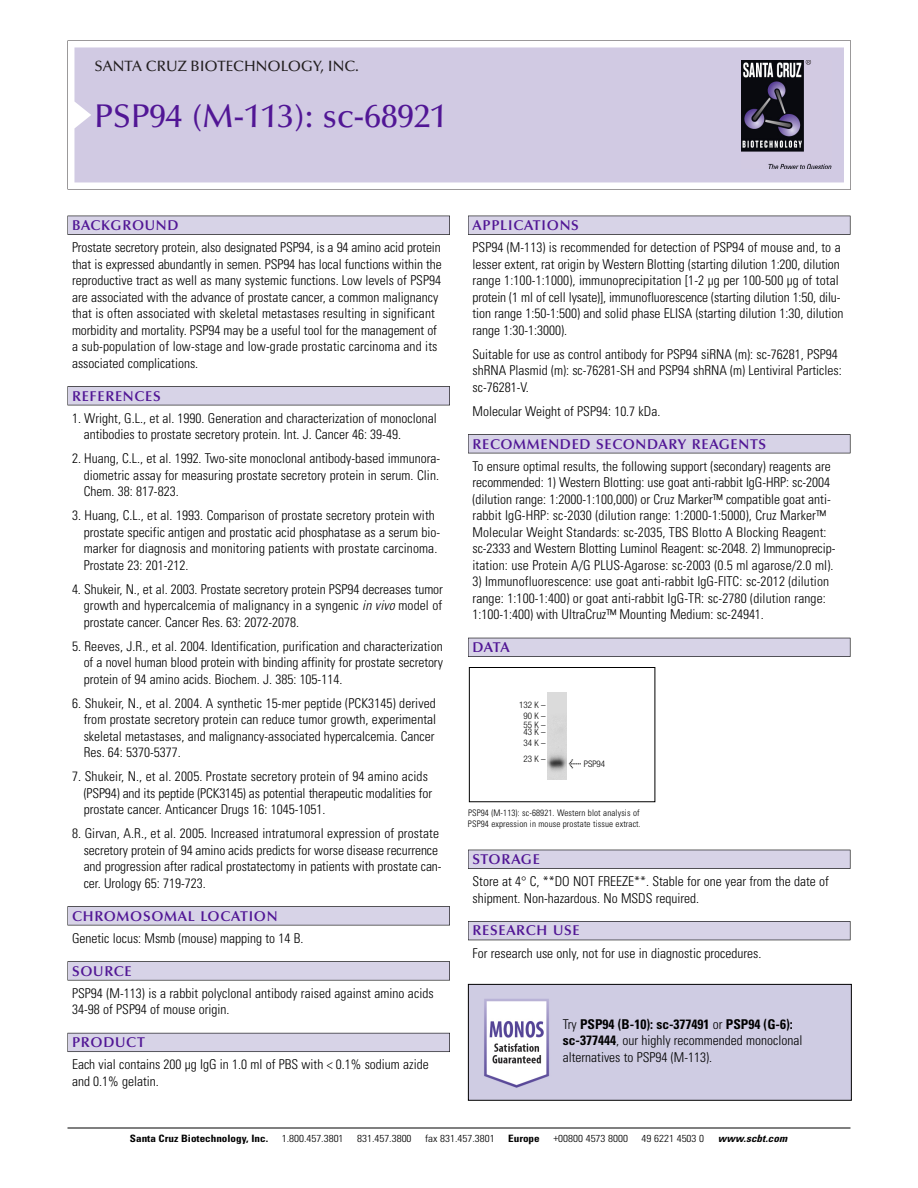
<style>
.page{position:relative;width:918px;height:1188px;background:#fff}
.page>*{position:absolute;margin:0;border:0;box-sizing:border-box;transform-origin:0 0}
.t1{font:500 33px "Optima";color:#511695}
.t2{font:500 15px "Optima";color:#231f20}
.t3{font:600 14.25px "Optima";letter-spacing:.05em;color:#511695}
.t4{font:300 condensed 13.5px/16.5px "Univers";color:#000}
.t5{font:300 condensed 10.2px "Univers";color:#000;scale:1.1 1}
.t6{font:700 condensed 10.2px "Univers";color:#000;scale:1.1 1}
.t7{font:italic 700 condensed 10.2px "Univers";letter-spacing:.005em;color:#000;scale:1.1 1}
.t8{font:300 condensed 9px/10.5px "Univers";letter-spacing:.015em;color:#000}
.t9{font:300 condensed 9px/10.5px "Helvetica Neue";color:#000}
.s1{font-style:italic}
.s2{font-family:"Meta Plus";font-weight:400;font-stretch:normal;font-size:10.5px}
.s3{font-weight:700}
</style>
<div class="page">
<svg style="left:68px;top:40px;width:783px;height:149px"></svg>
<div style="left:74px;top:47px;width:770px;height:135px;background:#d1cae3"></div>
<img style="left:741px;top:60px;width:90px;height:108px">
<div style="left:68px;top:216px;width:382px;height:19px;background:#525155"></div>
<div style="left:68px;top:216px;width:381px;height:18px;background:#d7d3e7"></div>
<div style="left:68px;top:386px;width:382px;height:19px;background:#525155"></div>
<div style="left:68px;top:387px;width:381px;height:18px;background:#d7d3e7"></div>
<div style="left:68px;top:906px;width:382px;height:19px;background:#545357"></div>
<div style="left:68px;top:907px;width:381px;height:18px;background:#d7d3e7"></div>
<div style="left:68px;top:961px;width:382px;height:19px;background:#575759"></div>
<div style="left:68px;top:962px;width:381px;height:18px;background:#d7d3e7"></div>
<div style="left:68px;top:1033px;width:382px;height:19px;background:#5b5a62"></div>
<div style="left:68px;top:1033px;width:381px;height:18px;background:#d7d3e7"></div>
<div style="left:468px;top:216px;width:382px;height:19px;background:#525155"></div>
<div style="left:468px;top:216px;width:382px;height:18px;background:#d7d3e7"></div>
<div style="left:468px;top:434px;width:382px;height:19px;background:#525155"></div>
<div style="left:468px;top:435px;width:382px;height:18px;background:#d7d3e7"></div>
<div style="left:468px;top:638px;width:382px;height:19px;background:#525158"></div>
<div style="left:468px;top:638px;width:382px;height:18px;background:#d7d3e7"></div>
<div style="left:468px;top:850px;width:382px;height:19px;background:#515055"></div>
<div style="left:468px;top:850px;width:382px;height:18px;background:#d7d3e7"></div>
<div style="left:468px;top:921px;width:382px;height:19px;background:#525158"></div>
<div style="left:468px;top:922px;width:382px;height:18px;background:#d7d3e7"></div>
<hr style="left:68px;top:1128px;width:782px;height:1px;background:#000">
<div style="left:469px;top:667px;width:186px;height:135px;border:1px solid #000"></div>
<img style="left:548px;top:693px;width:19px;height:87px">
<img style="left:470px;top:986px;width:380px;height:113px">
<div style="left:468px;top:984px;width:384px;height:117px;border:1px solid #000"></div>
<p class="t2" style="left:94px;top:61px;width:266px">SANTA CRUZ BIOTECHNOLOGY, INC.</p>
<h1 class="t1" style="left:94px;top:103px;width:354px">PSP94 (M-113): sc-68921</h1>
<p class="t3" style="left:72px;top:219px;width:108px">BACKGROUND</p>
<p class="t4" style="left:72px;top:240px;width:371px">Prostate secretory protein, also designated PSP94, is a 94 amino acid protein that is expressed abundantly in semen. PSP94 has local functions within the reproductive tract as well as many systemic functions. Low levels of PSP94 are associated with the advance of prostate cancer, a common malignancy that is often associated with skeletal metastases resulting in significant morbidity and mortality. PSP94 may be a useful tool for the management of a sub-population of low-stage and low-grade prostatic carcinoma and its associated complications.</p>
<p class="t3" style="left:72px;top:390px;width:90px">REFERENCES</p>
<p class="t4" style="left:84px;top:411px;width:355px;text-indent:-12px">1. Wright, G.L., et al. 1990. Generation and characterization of monoclonal antibodies to prostate secretory protein. Int. J. Cancer 46: 39-49.</p>
<p class="t4" style="left:84px;top:451px;width:358px;text-align:justify;text-indent:-12px">2. Huang, C.L., et al. 1992. Two-site monoclonal antibody-based immunora&shy;diometric assay for measuring prostate secretory protein in serum. Clin.<br>Chem. 38: 817-823.</p>
<p class="t4" style="left:84px;top:508px;width:358px;text-indent:-12px">3. Huang, C.L., et al. 1993. Comparison of prostate secretory protein with prostate specific antigen and prostatic acid phosphatase as a serum bio&shy;marker for diagnosis and monitoring patients with prostate carcinoma.<br>Prostate 23: 201-212.</p>
<p class="t4" style="left:84px;top:582px;width:361px;text-align:justify;text-indent:-12px">4. Shukeir, N., et al. 2003. Prostate secretory protein PSP94 decreases tumor growth and hypercalcemia of malignancy in a syngenic <span class="s1">in vivo</span> model of prostate cancer. Cancer Res. 63: 2072-2078.</p>
<p class="t4" style="left:84px;top:639px;width:361px;text-align:justify;text-indent:-12px">5. Reeves, J.R., et al. 2004. Identification, purification and characterization of a novel human blood protein with binding affinity for prostate secretory protein of 94 amino acids. Biochem. J. 385: 105-114.</p>
<p class="t4" style="left:84px;top:696px;width:354px;text-indent:-12px">6. Shukeir, N., et al. 2004. A synthetic 15-mer peptide (PCK3145) derived from prostate secretory protein can reduce tumor growth, experimental skeletal metastases, and malignancy-associated hypercalcemia. Cancer Res. 64: 5370-5377.</p>
<p class="t4" style="left:84px;top:769px;width:350px;text-indent:-12px">7. Shukeir, N., et al. 2005. Prostate secretory protein of 94 amino acids (PSP94) and its peptide (PCK3145) as potential therapeutic modalities for prostate cancer. Anticancer Drugs 16: 1045-1051.</p>
<p class="t4" style="left:84px;top:826px;width:359px;text-indent:-12px">8. Girvan, A.R., et al. 2005. Increased intratumoral expression of prostate secretory protein of 94 amino acids predicts for worse disease recurrence and progression after radical prostatectomy in patients with prostate can&shy;cer. Urology 65: 719-723.</p>
<p class="t3" style="left:72px;top:910px;width:207px">CHROMOSOMAL LOCATION</p>
<p class="t4" style="left:72px;top:931px;width:233px">Genetic locus: Msmb (mouse) mapping to 14 B.</p>
<p class="t3" style="left:72px;top:965px;width:61px">SOURCE</p>
<p class="t4" style="left:72px;top:986px;width:363px">PSP94 (M-113) is a rabbit polyclonal antibody raised against amino acids<br>34-98 of PSP94 of mouse origin.</p>
<p class="t3" style="left:72px;top:1037px;width:74px">PRODUCT</p>
<p class="t4" style="left:72px;top:1057px;width:358px">Each vial contains 200 µg IgG in 1.0 ml of PBS with &lt; 0.1% sodium azide and 0.1% gelatin.</p>
<p class="t3" style="left:473px;top:219px;width:108px">APPLICATIONS</p>
<p class="t4" style="left:473px;top:240px;width:372px">PSP94 (M-113) is recommended for detection of PSP94 of mouse and, to a lesser extent, rat origin by Western Blotting (starting dilution 1:200, dilution range 1:100-1:1000), immunoprecipitation [1-2 µg per 100-500 µg of total protein (1 ml of cell lysate)], immunofluorescence (starting dilution 1:50, dilu&shy;tion range 1:50-1:500) and solid phase ELISA (starting dilution 1:30, dilution range 1:30-1:3000).</p>
<p class="t4" style="left:473px;top:347px;width:371px">Suitable for use as control antibody for PSP94 siRNA (m): sc-76281, PSP94 shRNA Plasmid (m): sc-76281-SH and PSP94 shRNA (m) Lentiviral Particles: sc-76281-V.</p>
<p class="t4" style="left:473px;top:404px;width:189px">Molecular Weight of PSP94: 10.7 kDa.</p>
<p class="t3" style="left:473px;top:438px;width:295px">RECOMMENDED SECONDARY REAGENTS</p>
<p class="t4" style="left:473px;top:459px;width:364px">To ensure optimal results, the following support (secondary) reagents are recommended: 1) Western Blotting: use goat anti-rabbit IgG-HRP: sc-2004 (dilution range: 1:2000-1:100,000) or Cruz Marker™ compatible goat anti&shy;rabbit IgG-HRP: sc-2030 (dilution range: 1:2000-1:5000), Cruz Marker™ Molecular Weight Standards: sc-2035, TBS Blotto A Blocking Reagent: sc-2333 and Western Blotting Luminol Reagent: sc-2048. 2) Immunoprecip&shy;itation: use Protein A/G PLUS-Agarose: sc-2003 (0.5 ml agarose/2.0 ml).</p>
<p class="t4" style="left:473px;top:574px;width:358px">3) Immunofluorescence: use goat anti-rabbit IgG-FITC: sc-2012 (dilution range: 1:100-1:400) or goat anti-rabbit IgG-TR: sc-2780 (dilution range:<br>1:100-1:400) with UltraCruz™ Mounting Medium: sc-24941.</p>
<p class="t3" style="left:473px;top:642px;width:39px">DATA</p>
<p class="t9" style="left:519px;top:701px;width:28px;text-align:center">132 K –<br>90K–</p>
<p class="t9" style="left:523px;top:722px;width:24px;line-height:7.5px">55K–<br>43K–</p>
<p class="t9" style="left:523px;top:735px;width:24px;line-height:16.5px">34K–<br>23K–</p>
<p class="t9" style="left:569px;top:759px;width:38px"><span class="s2">&lt;</span> PSP94</p>
<p class="t8" style="left:468px;top:808px;width:174px">PSP94 (M-113): sc-68921. Western blot analysis of<br>PSP94 expression in mouse prostate tissue extract.</p>
<p class="t3" style="left:473px;top:854px;width:69px">STORAGE</p>
<p class="t4" style="left:473px;top:874px;width:358px">Store at 4° C, **DO NOT FREEZE**. Stable for one year from the date of shipment. Non-hazardous. No MSDS required.</p>
<p class="t3" style="left:473px;top:925px;width:109px">RESEARCH USE</p>
<p class="t4" style="left:473px;top:946px;width:290px">For research use only, not for use in diagnostic procedures.</p>
<p class="t4" style="left:563px;top:1017px;width:241px">Try <span class="s3">PSP94 (B-10): sc-377491</span> or <span class="s3">PSP94 (G-6): sc-377444</span>, our highly recommended monoclonal alternatives to PSP94 (M-113).</p>
<p class="t6" style="left:130px;top:1135px;width:127px">Santa Cruz Biotechnology, Inc.</p>
<p class="t5" style="left:282px;top:1135px;width:58px">1.800.457.3801</p>
<p class="t5" style="left:357px;top:1135px;width:51px">831.457.3800</p>
<p class="t5" style="left:425px;top:1135px;width:65px">fax 831.457.3801</p>
<p class="t6" style="left:508px;top:1135px;width:30px">Europe</p>
<p class="t5" style="left:553px;top:1135px;width:69px">+00800 4573 8000</p>
<p class="t5" style="left:642px;top:1135px;width:58px">49 6221 4503 0</p>
<p class="t7" style="left:718px;top:1135px;width:64px">www.scbt.com</p>
</div>
